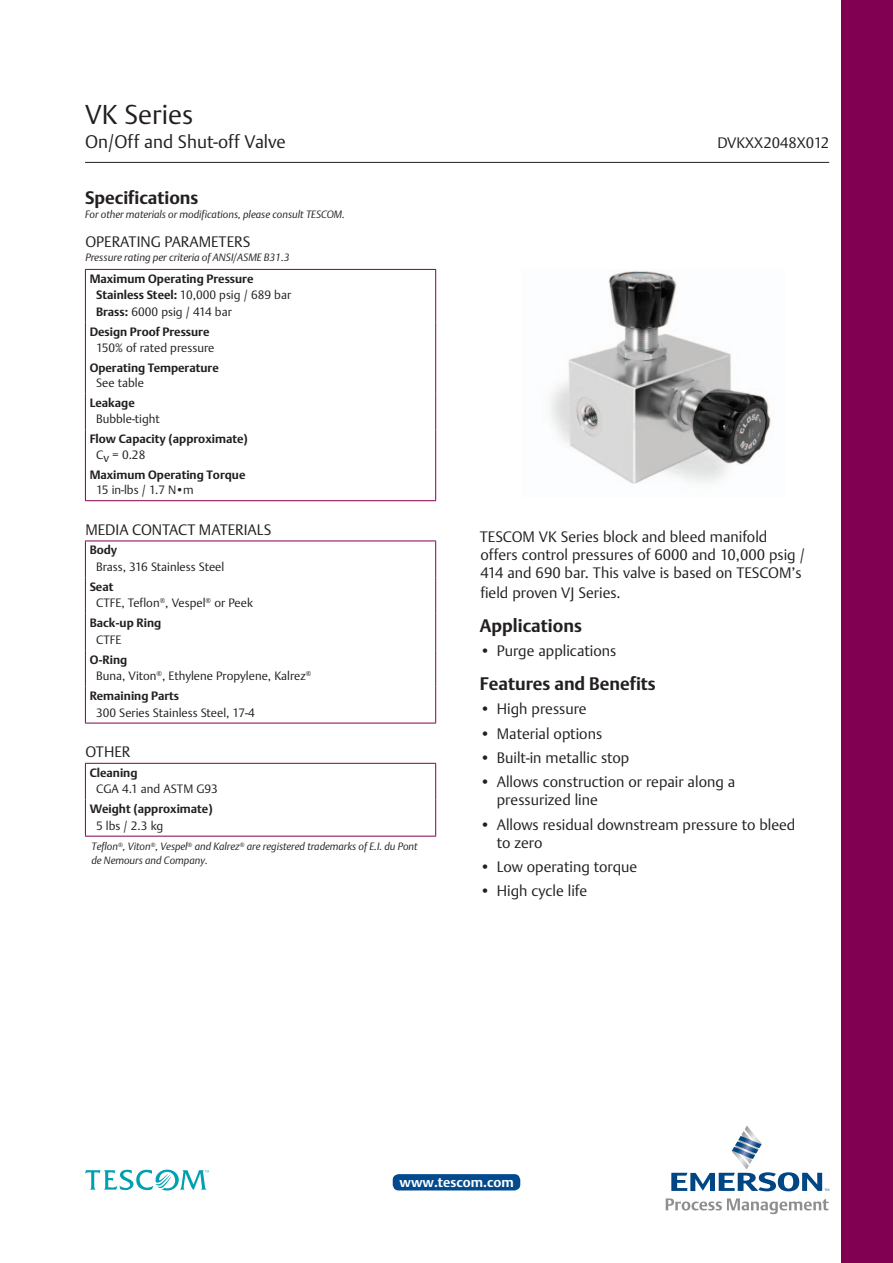
<style>
.page{position:relative;width:893px;height:1263px;background:#fff}
.page>*{position:absolute;margin:0;border:0;box-sizing:border-box;transform-origin:0 0}
.t1{font:300 27px "DTL Argo T";color:#231f20}
.t2{font:700 18px "DTL Argo T";color:#231f20}
.t3{font:300 18px "DTL Argo T";color:#231f20}
.t4{font:300 15px/18px "DTL Argo T";color:#231f20}
.t5{font:700 13.5px "DTL Argo T";color:#fff}
.t6{font:300 12px "DTL Argo T";color:#231f20}
.t7{font:700 12px "DTL Argo T";color:#231f20}
.t8{font:italic 10.5px/13.5px "DTL Argo T Light";color:#231f20}
.s1{font-weight:700}
</style>
<div class="page">
<div style="left:842px;top:0;width:51px;height:1263px;background:#820052"></div>
<hr style="left:85px;top:162px;width:744px;height:1px;background:#231f20">
<hr style="left:85px;top:269px;width:351px;height:1px;background:#820052">
<hr style="left:435px;top:322px;width:1px;height:36px;background:#820052">
<hr style="left:435px;top:358px;width:1px;height:36px;background:#820052">
<hr style="left:435px;top:394px;width:1px;height:35px;background:#820052">
<hr style="left:435px;top:429px;width:1px;height:36px;background:#820052">
<hr style="left:85px;top:500px;width:351px;height:1px;background:#820052">
<hr style="left:435px;top:541px;width:1px;height:36px;background:#820052">
<hr style="left:435px;top:577px;width:1px;height:37px;background:#820052">
<hr style="left:435px;top:614px;width:1px;height:36px;background:#820052">
<hr style="left:85px;top:270px;width:1px;height:52px;background:#820052">
<hr style="left:435px;top:270px;width:1px;height:52px;background:#820052">
<hr style="left:85px;top:322px;width:1px;height:36px;background:#820052">
<hr style="left:85px;top:358px;width:1px;height:36px;background:#820052">
<hr style="left:85px;top:394px;width:1px;height:35px;background:#820052">
<hr style="left:85px;top:429px;width:1px;height:36px;background:#820052">
<hr style="left:85px;top:465px;width:1px;height:35px;background:#820052">
<hr style="left:435px;top:465px;width:1px;height:35px;background:#820052">
<hr style="left:85px;top:541px;width:351px;height:1px;background:#820052">
<hr style="left:85px;top:541px;width:1px;height:36px;background:#820052">
<hr style="left:85px;top:577px;width:1px;height:37px;background:#820052">
<hr style="left:85px;top:614px;width:1px;height:36px;background:#820052">
<hr style="left:85px;top:650px;width:1px;height:37px;background:#820052">
<hr style="left:85px;top:687px;width:1px;height:36px;background:#820052">
<hr style="left:435px;top:687px;width:1px;height:36px;background:#820052">
<hr style="left:85px;top:723px;width:351px;height:1px;background:#820052">
<hr style="left:435px;top:650px;width:1px;height:37px;background:#820052">
<hr style="left:85px;top:764px;width:1px;height:36px;background:#820052">
<hr style="left:85px;top:800px;width:1px;height:36px;background:#820052">
<hr style="left:435px;top:800px;width:1px;height:36px;background:#820052">
<hr style="left:85px;top:836px;width:351px;height:1px;background:#820052">
<hr style="left:85px;top:763px;width:351px;height:1px;background:#820052">
<hr style="left:435px;top:764px;width:1px;height:36px;background:#820052">
<img style="left:550px;top:270px;width:221px;height:214px">
<svg style="left:671px;top:1125px;width:158px;height:66px"></svg>
<svg style="left:666px;top:1198px;width:162px;height:16px"></svg>
<svg style="left:85px;top:1170px;width:124px;height:20px"></svg>
<div style="left:393px;top:1174px;width:127px;height:16px;background:#004a8d;border-radius:6px"></div>
<p class="t1" style="left:85px;top:98px;width:110px">VK Series</p>
<p class="t3" style="left:85px;top:131px;width:202px">On/Off and Shut-off Valve</p>
<p class="t4" style="left:717px;top:133px;width:113px">DVKXX2048X012</p>
<p class="t2" style="left:85px;top:187px;width:115px">Specifications</p>
<p class="t8" style="left:85px;top:207px;width:261px">For other materials or modifications, please consult TESCOM.</p>
<p class="t4" style="left:85px;top:233px;width:166px">OPERATING PARAMETERS</p>
<p class="t8" style="left:85px;top:250px;width:206px">Pressure rating per criteria of ANSI/ASME B31.3</p>
<p class="t7" style="left:90px;top:272px;width:165px">Maximum Operating Pressure</p>
<p class="t6" style="left:96px;top:288px;width:197px"><span class="s1">Stainless Steel:</span> 10,000 psig / 689 bar</p>
<p class="t6" style="left:96px;top:305px;width:137px"><span class="s1">Brass:</span> 6000 psig / 414 bar</p>
<p class="t7" style="left:90px;top:324px;width:121px">Design Proof Pressure</p>
<p class="t6" style="left:96px;top:340px;width:120px">150% of rated pressure</p>
<p class="t7" style="left:90px;top:360px;width:131px">Operating Temperature</p>
<p class="t6" style="left:96px;top:376px;width:49px">See table</p>
<p class="t7" style="left:90px;top:396px;width:47px">Leakage</p>
<p class="t6" style="left:96px;top:412px;width:65px">Bubble-tight</p>
<p class="t7" style="left:90px;top:431px;width:160px">Flow Capacity (approximate)</p>
<p class="t6" style="left:96px;top:447px;width:51px">Cv = 0.28</p>
<p class="t7" style="left:90px;top:467px;width:157px">Maximum Operating Torque</p>
<p class="t6" style="left:96px;top:483px;width:99px">15 in-lbs / 1.7 N•m</p>
<p class="t4" style="left:85px;top:520px;width:187px">MEDIA CONTACT MATERIALS</p>
<p class="t7" style="left:90px;top:543px;width:29px">Body</p>
<p class="t6" style="left:96px;top:560px;width:130px">Brass, 316 Stainless Steel</p>
<p class="t7" style="left:90px;top:579px;width:25px">Seat</p>
<p class="t6" style="left:96px;top:596px;width:158px">CTFE, Teflon<sup>®</sup>, Vespel<sup>®</sup> or Peek</p>
<p class="t7" style="left:90px;top:616px;width:73px">Back-up Ring</p>
<p class="t6" style="left:96px;top:632px;width:27px">CTFE</p>
<p class="t7" style="left:90px;top:652px;width:39px">O-Ring</p>
<p class="t6" style="left:96px;top:669px;width:217px">Buna, Viton<sup>®</sup>, Ethylene Propylene, Kalrez<sup>®</sup></p>
<p class="t7" style="left:90px;top:689px;width:91px">Remaining Parts</p>
<p class="t6" style="left:96px;top:705px;width:160px">300 Series Stainless Steel, 17-4</p>
<p class="t4" style="left:85px;top:742px;width:47px">OTHER</p>
<p class="t7" style="left:90px;top:765px;width:49px">Cleaning</p>
<p class="t6" style="left:96px;top:782px;width:123px">CGA 4.1 and ASTM G93</p>
<p class="t7" style="left:90px;top:802px;width:125px">Weight (approximate)</p>
<p class="t6" style="left:96px;top:818px;width:69px">5 lbs / 2.3 kg</p>
<p class="t8" style="left:91px;top:840px;width:328px">Teflon<sup>®</sup>, Viton<sup>®</sup>, Vespel<sup>®</sup> and Kalrez<sup>®</sup> are registered trademarks of E.I. du Pont de Nemours and Company.</p>
<p class="t4" style="left:480px;top:528px;width:327px">TESCOM VK Series block and bleed manifold offers control pressures of 6000 and 10,000 psig /<br>414 and 690 bar. This valve is based on TESCOM’s</p>
<p class="t4" style="left:480px;top:583px;width:142px">field proven VJ Series.</p>
<p class="t2" style="left:480px;top:614px;width:104px">Applications</p>
<p class="t4" style="left:480px;top:641px;width:138px">• Purge applications</p>
<p class="t2" style="left:480px;top:673px;width:178px">Features and Benefits</p>
<p class="t4" style="left:480px;top:700px;width:108px">• High pressure</p>
<p class="t4" style="left:480px;top:724px;width:124px">• Material options</p>
<p class="t4" style="left:480px;top:748px;width:151px">• Built-in metallic stop</p>
<p class="t4" style="left:497px;top:773px;width:240px;text-indent:-17px">• Allows construction or repair along a pressurized line</p>
<p class="t4" style="left:497px;top:815px;width:300px;text-indent:-17px">• Allows residual downstream pressure to bleed to zero</p>
<p class="t4" style="left:480px;top:857px;width:159px">• Low operating torque</p>
<p class="t4" style="left:480px;top:882px;width:109px">• High cycle life</p>
<p class="t5" style="left:400px;top:1174px;width:116px">www.tescom.com</p>
</div>
